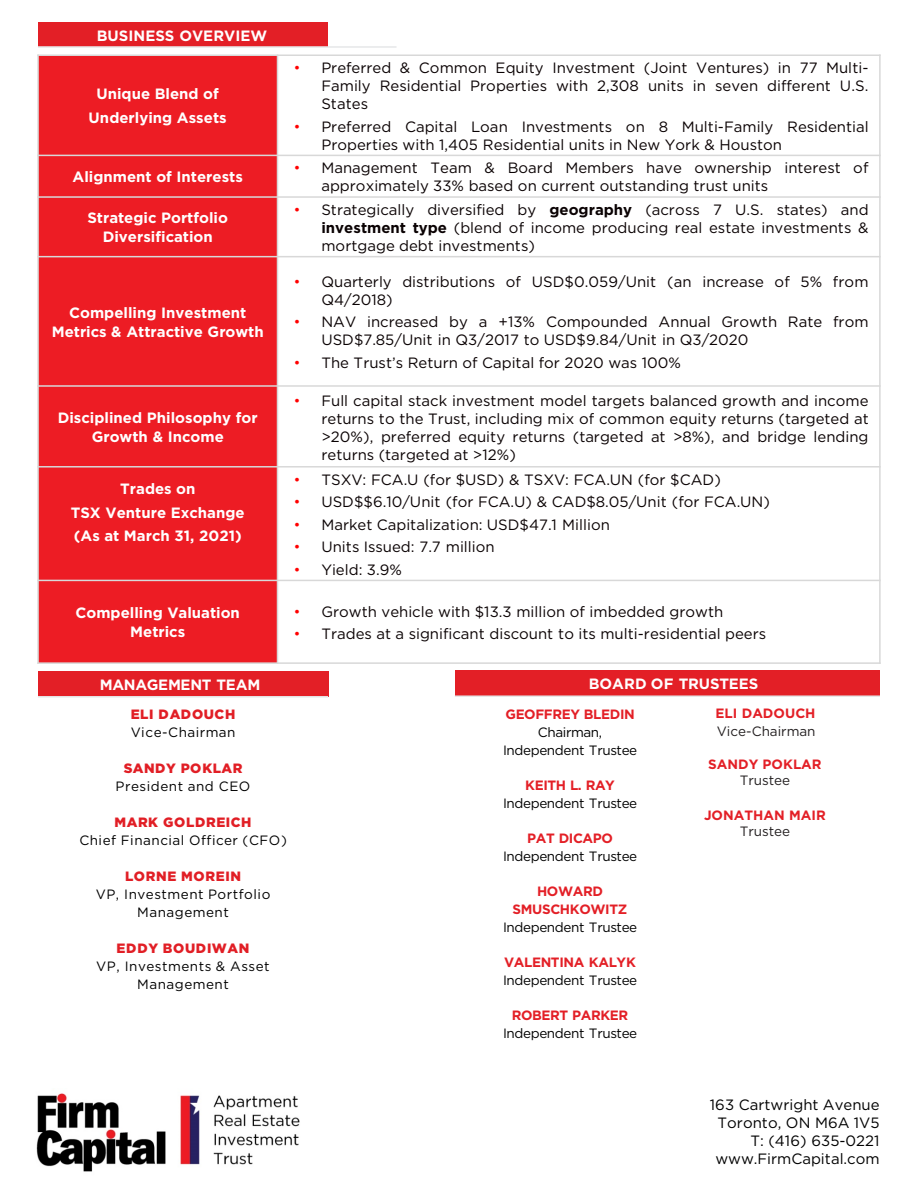
<style>
.page{position:relative;width:918px;height:1188px;background:#fff}
.page>*{position:absolute;margin:0;border:0;box-sizing:border-box;transform-origin:0 0}
.t1{font:15px/18px "Gotham HTF";color:#0a0203}
.t2{font:700 15px/18.9px "Gotham HTF";color:#fff;text-align:center}
.t3{font:15px "Gotham HTF";color:#000}
.t4{font:700 15px "Gotham HTF";letter-spacing:-.02em;color:#fff}
.t5{font:13.5px "Gotham HTF";letter-spacing:-.015em;color:#000}
.t6{font:13.5px "Gotham HTF";letter-spacing:.035em;color:#000}
.t7{font:700 13.5px "Gotham HTF";letter-spacing:-.025em;color:#e31f26}
.t8{font:900 13.5px "Gotham HTF";letter-spacing:.04em;color:#e11e25}
.t9{font:13.5px "Gotham HTF";letter-spacing:-.005em;color:#231f20}
.t10{font:700 13.5px "Gotham HTF";color:#e31f26}
.t11{font:700 13.5px "Gotham HTF";letter-spacing:-.005em;color:#e31f26}
.s1{font-family:"Arial";color:#f00}
.s2{font-weight:700}
</style>
<div class="page">
<img style="left:36px;top:1093px;width:264px;height:79px">
<div style="left:38px;top:22px;width:289px;height:25px;background:#e31f26"></div>
<hr style="left:38px;top:46px;width:359px;height:2px;background:#e6e7e8">
<div style="left:38px;top:671px;width:290px;height:26px;background:#e31f26"></div>
<hr style="left:38px;top:696px;width:290px;height:2px;background:#e6e7e8">
<div style="left:455px;top:670px;width:425px;height:26px;background:#e31f26"></div>
<hr style="left:455px;top:695px;width:425px;height:2px;background:#e6e7e8">
<div style="left:38px;top:55px;width:240px;height:100px;background:#ed1c24"></div>
<div style="left:38px;top:155px;width:240px;height:42px;background:#ed1c24"></div>
<div style="left:38px;top:197px;width:240px;height:60px;background:#ed1c24"></div>
<div style="left:38px;top:257px;width:240px;height:129px;background:#ed1c24"></div>
<div style="left:38px;top:386px;width:240px;height:81px;background:#ed1c24"></div>
<div style="left:38px;top:467px;width:240px;height:113px;background:#ed1c24"></div>
<div style="left:38px;top:580px;width:240px;height:83px;background:#ed1c24"></div>
<hr style="left:277px;top:55px;width:1px;height:525px;background:#d8d8d8">
<hr style="left:277px;top:580px;width:1px;height:84px;background:#d8d8d8">
<hr style="left:37px;top:155px;width:844px;height:1px;background:#d8d8d8">
<hr style="left:37px;top:196px;width:844px;height:2px;background:#d8d8d8">
<hr style="left:37px;top:256px;width:844px;height:1px;background:#d8d8d8">
<hr style="left:37px;top:385px;width:844px;height:2px;background:#d8d8d8">
<hr style="left:37px;top:466px;width:844px;height:2px;background:#d8d8d8">
<hr style="left:37px;top:580px;width:844px;height:1px;background:#d8d8d8">
<hr style="left:37px;top:55px;width:2px;height:609px;background:#d8d8d8">
<hr style="left:879px;top:55px;width:2px;height:609px;background:#d8d8d8">
<hr style="left:37px;top:55px;width:844px;height:1px;background:#d8d8d8">
<hr style="left:37px;top:662px;width:844px;height:2px;background:#d8d8d8">
<p class="t2" style="left:97px;top:26px;width:172px">BUSINESS OVERVIEW</p>
<p class="t2" style="left:96px;top:84px;width:124px">Unique Blend of</p>
<p class="t2" style="left:89px;top:108px;width:140px">Underlying Assets</p>
<p class="t1" style="left:321px;top:59px;width:549px;text-align:justify;text-indent:-27px"><span class="s1">•</span> Preferred &amp; Common Equity Investment (Joint Ventures) in 77 Multi-Family Residential Properties with 2,308 units in seven different U.S.<br>States</p>
<p class="t1" style="left:321px;top:117px;width:549px;text-indent:-27px"><span class="s1">•</span> Preferred Capital Loan Investments on 8 Multi-Family Residential<br>Properties with 1,405 Residential units in New York &amp; Houston</p>
<p class="t2" style="left:72px;top:167px;width:172px">Alignment of Interests</p>
<p class="t1" style="left:321px;top:159px;width:549px;text-indent:-27px"><span class="s1">•</span> Management Team &amp; Board Members have ownership interest of approximately 33% based on current outstanding trust units</p>
<p class="t2" style="left:87px;top:208px;width:142px">Strategic Portfolio<br>Diversification</p>
<p class="t1" style="left:321px;top:200px;width:549px;text-align:justify;text-indent:-27px"><span class="s1">•</span> Strategically diversified by <span class="s2">geography</span> (across 7 U.S. states) and <span class="s2">investment type</span> (blend of income producing real estate investments &amp; mortgage debt investments)</p>
<p class="t2" style="left:52px;top:302px;width:214px">Compelling Investment<br>Metrics &amp; Attractive Growth</p>
<p class="t2" style="left:58px;top:408px;width:201px">Disciplined Philosophy for<br>Growth &amp; Income</p>
<p class="t2" style="left:120px;top:479px;width:77px">Trades on</p>
<p class="t2" style="left:71px;top:502px;width:176px">TSX Venture Exchange</p>
<p class="t2" style="left:74px;top:526px;width:169px">(As at March 31, 2021)</p>
<p class="t1" style="left:321px;top:272px;width:549px;text-indent:-27px"><span class="s1">•</span> Quarterly distributions of USD$0.059/Unit (an increase of 5% from<br>Q4/2018)</p>
<p class="t1" style="left:321px;top:313px;width:549px;text-indent:-27px"><span class="s1">•</span> NAV increased by a +13% Compounded Annual Growth Rate from<br>USD$7.85/Unit in Q3/2017 to USD$9.84/Unit in Q3/2020</p>
<p class="t1" style="left:294px;top:353px;width:388px"><span class="s1">•</span> The Trust’s Return of Capital for 2020 was 100%</p>
<p class="t1" style="left:321px;top:391px;width:549px;text-align:justify;text-indent:-27px"><span class="s1">•</span> Full capital stack investment model targets balanced growth and income returns to the Trust, including mix of common equity returns (targeted at &gt;20%), preferred equity returns (targeted at &gt;8%), and bridge lending returns (targeted at &gt;12%)</p>
<p class="t1" style="left:294px;top:470px;width:428px"><span class="s1">•</span> TSXV: FCA.U (for $USD) &amp; TSXV: FCA.UN (for $CAD)</p>
<p class="t1" style="left:294px;top:493px;width:477px"><span class="s1">•</span> USD$$6.10/Unit (for FCA.U) &amp; CAD$8.05/Unit (for FCA.UN)</p>
<p class="t1" style="left:294px;top:515px;width:317px"><span class="s1">•</span> Market Capitalization: USD$47.1 Million</p>
<p class="t1" style="left:294px;top:538px;width:202px"><span class="s1">•</span> Units Issued: 7.7 million</p>
<p class="t1" style="left:294px;top:560px;width:109px"><span class="s1">•</span> Yield: 3.9%</p>
<p class="t2" style="left:76px;top:603px;width:166px">Compelling Valuation<br>Metrics</p>
<p class="t1" style="left:294px;top:602px;width:430px"><span class="s1">•</span> Growth vehicle with $13.3 million of imbedded growth</p>
<p class="t1" style="left:294px;top:625px;width:473px"><span class="s1">•</span> Trades at a significant discount to its multi-residential peers</p>
<p class="t4" style="left:100px;top:676px;width:162px">MANAGEMENT TEAM</p>
<p class="t2" style="left:589px;top:674px;width:171px">BOARD OF TRUSTEES</p>
<p class="t8" style="left:131px;top:706px;width:106px">ELI DADOUCH</p>
<p class="t6" style="left:131px;top:725px;width:106px">Vice-Chairman</p>
<p class="t8" style="left:124px;top:760px;width:120px">SANDY POKLAR</p>
<p class="t6" style="left:116px;top:779px;width:136px">President and CEO</p>
<p class="t8" style="left:115px;top:814px;width:138px">MARK GOLDREICH</p>
<p class="t6" style="left:79px;top:833px;width:209px">Chief Financial Officer (CFO)</p>
<p class="t8" style="left:125px;top:868px;width:117px">LORNE MOREIN</p>
<p class="t6" style="left:96px;top:887px;width:176px">VP, Investment Portfolio</p>
<p class="t6" style="left:137px;top:905px;width:93px">Management</p>
<p class="t8" style="left:117px;top:940px;width:134px">EDDY BOUDIWAN</p>
<p class="t6" style="left:96px;top:959px;width:175px">VP, Investments &amp; Asset</p>
<p class="t6" style="left:137px;top:977px;width:93px">Management</p>
<p class="t10" style="left:716px;top:706px;width:101px">ELI DADOUCH</p>
<p class="t9" style="left:717px;top:724px;width:100px">Vice-Chairman</p>
<p class="t10" style="left:708px;top:756px;width:115px">SANDY POKLAR</p>
<p class="t9" style="left:740px;top:773px;width:52px">Trustee</p>
<p class="t11" style="left:704px;top:807px;width:123px">JONATHAN MAIR</p>
<p class="t9" style="left:740px;top:824px;width:52px">Trustee</p>
<p class="t7" style="left:505px;top:707px;width:131px">GEOFFREY BLEDIN</p>
<p class="t5" style="left:538px;top:725px;width:66px">Chairman,</p>
<p class="t5" style="left:503px;top:742px;width:136px">Independent Trustee</p>
<p class="t7" style="left:525px;top:777px;width:91px">KEITH L. RAY</p>
<p class="t5" style="left:503px;top:795px;width:136px">Independent Trustee</p>
<p class="t7" style="left:527px;top:831px;width:87px">PAT DICAPO</p>
<p class="t5" style="left:503px;top:849px;width:136px">Independent Trustee</p>
<p class="t7" style="left:537px;top:884px;width:67px">HOWARD</p>
<p class="t7" style="left:513px;top:901px;width:116px">SMUSCHKOWITZ</p>
<p class="t5" style="left:503px;top:919px;width:136px">Independent Trustee</p>
<p class="t7" style="left:504px;top:955px;width:133px">VALENTINA KALYK</p>
<p class="t5" style="left:503px;top:973px;width:136px">Independent Trustee</p>
<p class="t7" style="left:512px;top:1008px;width:118px">ROBERT PARKER</p>
<p class="t5" style="left:503px;top:1026px;width:136px">Independent Trustee</p>
<p class="t3" style="left:710px;top:1096px;width:171px">163 Cartwright Avenue</p>
<p class="t3" style="left:717px;top:1114px;width:164px">Toronto, ON M6A 1V5</p>
<p class="t3" style="left:750px;top:1132px;width:131px">T: (416) 635-0221</p>
<p class="t3" style="left:716px;top:1150px;width:166px">www.FirmCapital.com</p>
</div>
